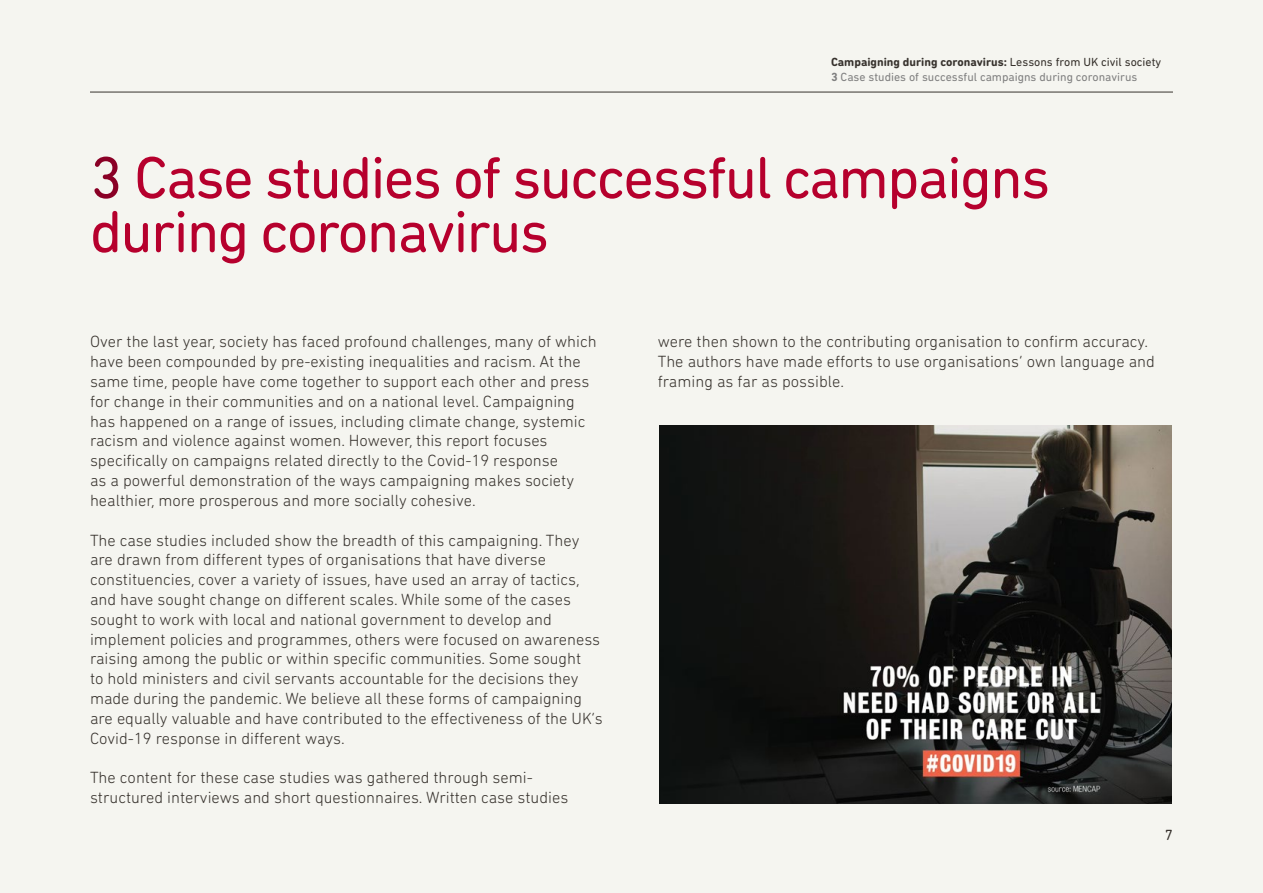
<style>
.page{position:relative;width:1263px;height:893px;background:#f5f5f0}
.page>*{position:absolute;margin:0;border:0;box-sizing:border-box;transform-origin:0 0}
.t1{font:60px/54px "DIN Next Rounded LT Pro";letter-spacing:-.03em;color:#b6002d}
.t2{font:300 16.5px/19.8px "DIN Next Rounded LT Pro";color:#37322d}
.t3{font:15px "DIN Next Rounded LT Pro";color:#37322d}
.t4{font:12px/14.4px "DIN Next Rounded LT Pro";color:#808080}
.s1{font-weight:700;color:#37322d}
.s2{color:#37322d}
.s3{font-weight:700}
.s4{color:#8a0026}
</style>
<div class="page">
<hr style="left:90px;top:92px;width:1083px;height:1px;background:#37322d">
<img style="left:659px;top:425px;width:512px;height:379px">
<p class="t4" style="left:831px;top:56px;width:332px"><span class="s1">Campaigning during coronavirus:</span> <span class="s2">Lessons from UK civil society<br></span><span class="s3">3</span> Case studies of successful campaigns during coronavirus</p>
<h1 class="t1" style="left:90px;top:156px;width:962px"><span class="s4">3</span> Case studies of successful campaigns during coronavirus</h1>
<p class="t2" style="left:90px;top:333px;width:508px">Over the last year, society has faced profound challenges, many of which have been compounded by pre-existing inequalities and racism. At the same time, people have come together to support each other and press for change in their communities and on a national level. Campaigning has happened on a range of issues, including climate change, systemic racism and violence against women. However, this report focuses specifically on campaigns related directly to the Covid-19 response<br>as a powerful demonstration of the ways campaigning makes society healthier, more prosperous and more socially cohesive.</p>
<p class="t2" style="left:90px;top:531px;width:514px">The case studies included show the breadth of this campaigning. They are drawn from different types of organisations that have diverse constituencies, cover a variety of issues, have used an array of tactics, and have sought change on different scales. While some of the cases sought to work with local and national government to develop and implement policies and programmes, others were focused on awareness raising among the public or within specific communities. Some sought<br>to hold ministers and civil servants accountable for the decisions they made during the pandemic. We believe all these forms of campaigning are equally valuable and have contributed to the effectiveness of the UK’s Covid-19 response in different ways.</p>
<p class="t2" style="left:90px;top:769px;width:480px">The content for these case studies was gathered through semi&shy;structured interviews and short questionnaires. Written case studies</p>
<p class="t2" style="left:658px;top:333px;width:499px">were then shown to the contributing organisation to confirm accuracy.<br>The authors have made efforts to use organisations’ own language and framing as far as possible.</p>
<p class="t3" style="left:1165px;top:830px;width:10px">7</p>
</div>
